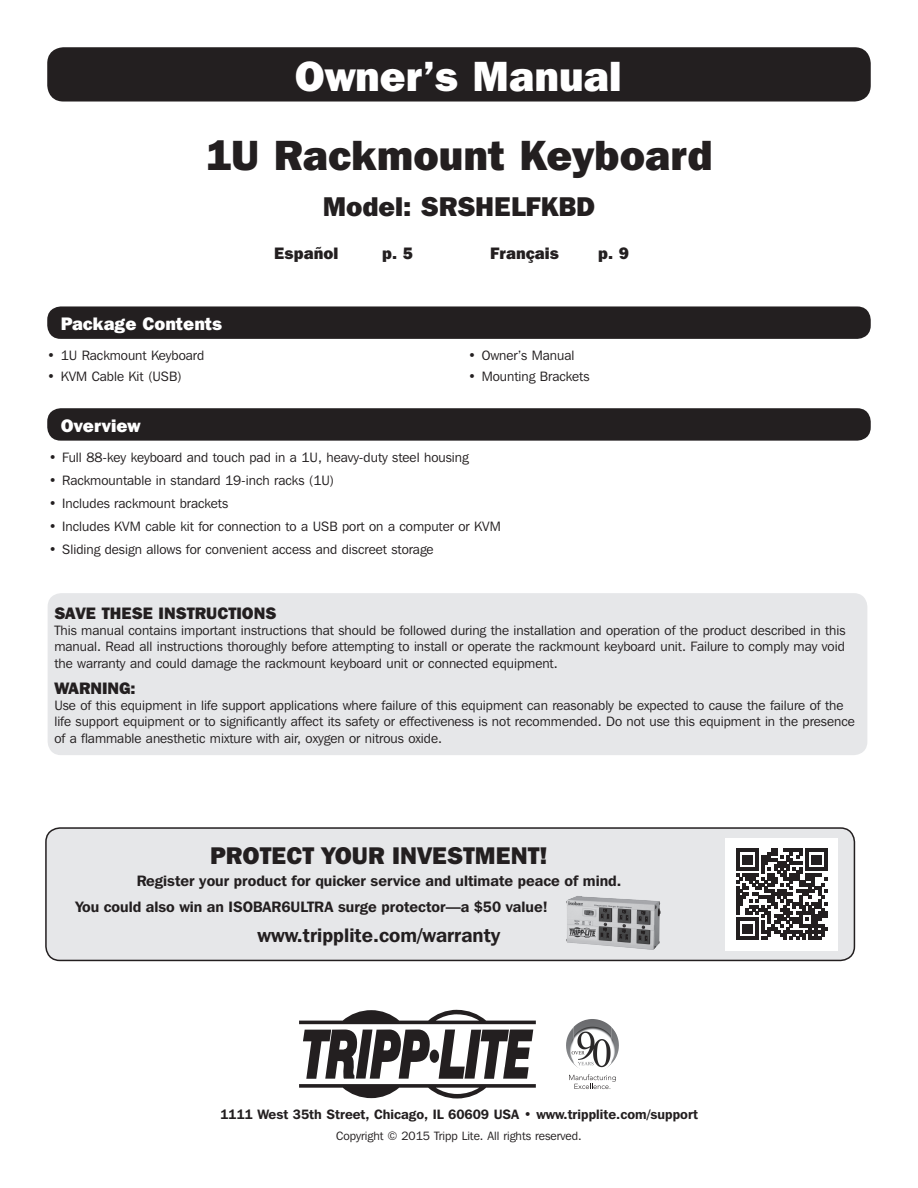
<style>
.page{position:relative;width:918px;height:1188px;background:#fff}
.page>*{position:absolute;margin:0;border:0;box-sizing:border-box;transform-origin:0 0}
.t1{font:800 42px "Franklin Gothic IT Cby BT";color:#231f20}
.t2{font:800 42px "Franklin Gothic IT Cby BT";color:#fff}
.t3{font:800 27px "Franklin Gothic IT Cby BT";color:#231f20}
.t4{font:800 24px "Franklin Gothic IT Cby BT";color:#231f20}
.t5{font:600 19.5px "Franklin Gothic IT Cby BT";color:#231f20}
.t6{font:800 18px "Franklin Gothic IT Cby BT";color:#fff}
.t7{font:800 16.5px "Franklin Gothic IT Cby BT";color:#231f20}
.t8{font:600 15px "Franklin Gothic IT Cby BT";color:#231f20}
.t9{font:13.5px/16.2px "Franklin Gothic IT Cby BT";color:#231f20;text-align:justify}
.t10{font:600 13.5px "Franklin Gothic IT Cby BT";color:#231f20}
.t11{font:12px "Franklin Gothic IT Cby BT";color:#231f20}
</style>
<div class="page">
<div style="left:47px;top:47px;width:824px;height:55px;background:#231f20;border-radius:16px"></div>
<div style="left:47px;top:306px;width:824px;height:33px;background:#231f20;border-radius:14px"></div>
<div style="left:47px;top:408px;width:824px;height:33px;background:#231f20;border-radius:14px"></div>
<div style="left:48px;top:593px;width:819px;height:162px;background:#e6e7e9;border-radius:14px"></div>
<div style="left:46px;top:828px;width:808px;height:132px;background:#e6e7e9;border-radius:14px"></div>
<div style="left:45px;top:827px;width:810px;height:134px;border:2px solid #231f20;border-radius:14px"></div>
<img style="left:566px;top:896px;width:33px;height:49px">
<div style="left:725px;top:838px;width:113px;height:113px;background:#fff"></div>
<svg style="left:737px;top:849px;width:90px;height:91px"></svg>
<svg style="left:299px;top:1010px;width:237px;height:14px"></svg>
<svg style="left:299px;top:1030px;width:237px;height:69px"></svg>
<img style="left:573px;top:1019px;width:18px;height:49px">
<img style="left:566px;top:1028px;width:7px;height:32px">
<img style="left:611px;top:1030px;width:8px;height:34px">
<svg style="left:569px;top:1074px;width:47px;height:15px"></svg>
<svg style="left:572px;top:1051px;width:13px;height:4px"></svg>
<p class="t2" style="left:295px;top:50px;width:328px">Owner’s Manual</p>
<p class="t1" style="left:205px;top:128px;width:509px">1U Rackmount Keyboard</p>
<p class="t3" style="left:323px;top:189px;width:274px">Model: SRSHELFKBD</p>
<p class="t6" style="left:61px;top:312px;width:163px">Package Contents</p>
<p class="t9" style="left:47px;top:347px;width:158px">• 1U Rackmount Keyboard</p>
<p class="t9" style="left:47px;top:368px;width:136px">• KVM Cable Kit (USB)</p>
<p class="t7" style="left:274px;top:243px;width:66px">Español</p>
<p class="t7" style="left:382px;top:243px;width:32px">p. 5</p>
<p class="t7" style="left:490px;top:243px;width:70px">Français</p>
<p class="t7" style="left:598px;top:243px;width:32px">p. 9</p>
<p class="t9" style="left:468px;top:347px;width:108px">• Owner’s Manual</p>
<p class="t9" style="left:468px;top:368px;width:123px">• Mounting Brackets</p>
<p class="t6" style="left:61px;top:414px;width:81px">Overview</p>
<p class="t9" style="left:49px;top:449px;width:421px">• Full 88-key keyboard and touch pad in a 1U, heavy-duty steel housing</p>
<p class="t9" style="left:49px;top:472px;width:287px">• Rackmountable in standard 19-inch racks (1U)</p>
<p class="t9" style="left:49px;top:495px;width:181px">• Includes rackmount brackets</p>
<p class="t9" style="left:49px;top:518px;width:454px">• Includes KVM cable kit for connection to a USB port on a computer or KVM</p>
<p class="t9" style="left:49px;top:541px;width:386px">• Sliding design allows for convenient access and discreet storage</p>
<p class="t7" style="left:54px;top:603px;width:224px">SAVE THESE INSTRUCTIONS</p>
<p class="t9" style="left:54px;top:622px;width:793px">This manual contains important instructions that should be followed during the installation and operation of the product described in this manual. Read all instructions thoroughly before attempting to install or operate the rackmount keyboard unit. Failure to comply may void the warranty and could damage the rackmount keyboard unit or connected equipment.</p>
<p class="t7" style="left:54px;top:678px;width:83px">WARNING:</p>
<p class="t9" style="left:54px;top:697px;width:802px;text-align:left">Use of this equipment in life support applications where failure of this equipment can reasonably be expected to cause the failure of the life support equipment or to significantly affect its safety or effectiveness is not recommended. Do not use this equipment in the presence of a flammable anesthetic mixture with air, oxygen or nitrous oxide.</p>
<p class="t4" style="left:210px;top:840px;width:339px">PROTECT YOUR INVESTMENT!</p>
<p class="t8" style="left:137px;top:871px;width:486px">Register your product for quicker service and ultimate peace of mind.</p>
<p class="t8" style="left:75px;top:897px;width:474px">You could also win an ISOBAR6ULTRA surge protector—a $50 value!</p>
<p class="t5" style="left:258px;top:923px;width:244px">www.tripplite.com/warranty</p>
<p class="t10" style="left:220px;top:1106px;width:479px">1111 West 35th Street, Chicago, IL 60609 USA • www.tripplite.com/support</p>
<p class="t11" style="left:336px;top:1128px;width:247px">Copyright © 2015 Tripp Lite. All rights reserved.</p>
</div>
